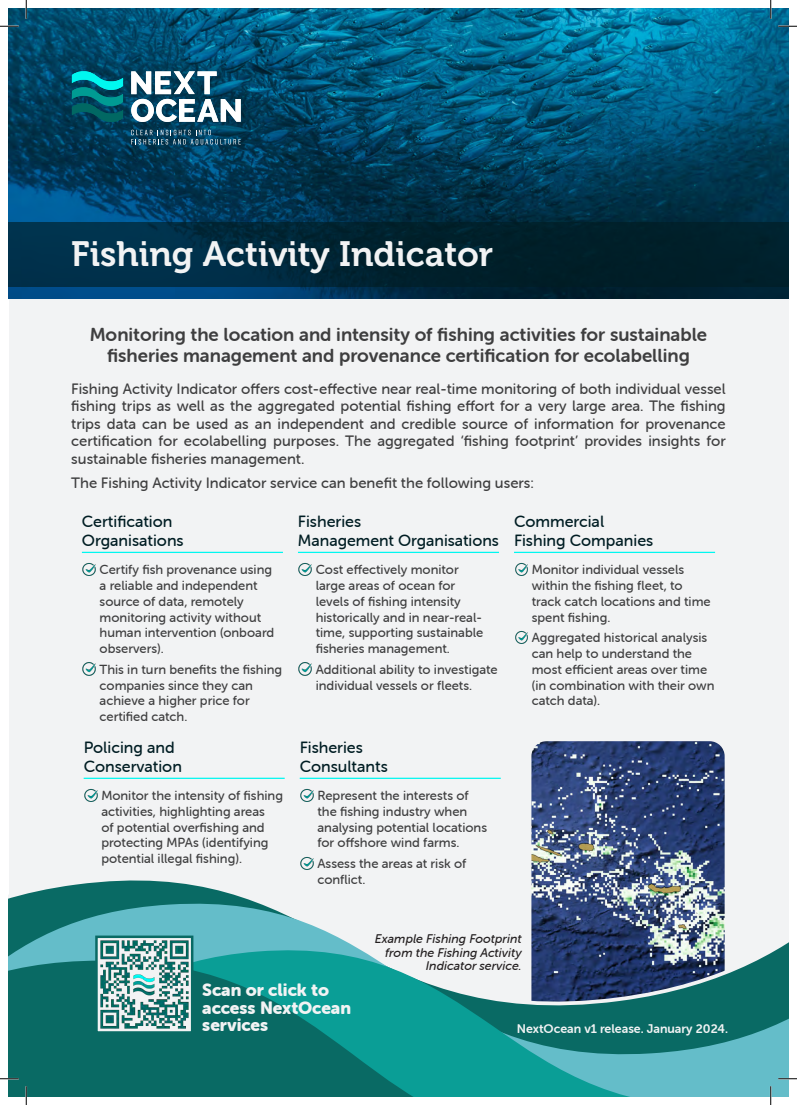
<style>
.page{position:relative;width:797px;height:1105px;background:#fff}
.page>*{position:absolute;margin:0;border:0;box-sizing:border-box;transform-origin:0 0}
.t1{font:35px "Museo 700";color:#f2f3f4}
.t2{font:18.75px/21.2px "Museo Sans Rounded 700";color:#3e3e3f;text-align:center}
.t3{font:17.5px/17.5px "Museo Sans Rounded 900";color:#f2f3f4}
.t4{font:16.25px/19.5px "Museo Sans Rounded 500";color:#001d23}
.t5{font:15px/17.5px "Museo Sans Rounded 500";color:#3e3e3f;text-align:justify}
.t6{font:13.12px/15.8px "Museo Sans Rounded 500";color:#3e3e3f}
.t7{font:italic 12.5px/13.8px "Museo Sans Rounded 500";color:#231f20;text-align:right}
.t8{font:12.5px "Museo Sans Rounded 700";color:#f2f3f4}
</style>
<div class="page">
<div style="left:9px;top:14px;width:779px;height:1082px;background:#f2f3f4"></div>
<img style="left:531px;top:741px;width:193px;height:125px">
<svg style="left:10px;top:866px;width:715px;height:32px"></svg>
<svg style="left:9px;top:898px;width:716px;height:63px"></svg>
<svg style="left:61px;top:943px;width:727px;height:18px"></svg>
<svg style="left:9px;top:961px;width:779px;height:135px;background:#218584"></svg>
<img style="left:9px;top:9px;width:779px;height:289px">
<div style="left:55px;top:54px;width:203px;height:108px;background:#001d23;opacity:.18"></div>
<svg style="left:131px;top:130px;width:110px;height:15px;background:#255972"></svg>
<svg style="left:131px;top:71px;width:110px;height:51px"></svg>
<svg style="left:72px;top:71px;width:51px;height:51px;background:#00747f"></svg>
<div style="left:9px;top:222px;width:779px;height:65px;background:linear-gradient(to right,#00314d,#001a1f)"></div>
<hr style="left:82px;top:552px;width:201px;height:1px;background:#00f7f0">
<img style="left:82px;top:563px;width:14px;height:13px">
<img style="left:82px;top:662px;width:14px;height:14px">
<hr style="left:298px;top:552px;width:201px;height:1px;background:#00f7f0">
<img style="left:298px;top:563px;width:14px;height:13px">
<img style="left:298px;top:662px;width:14px;height:14px">
<hr style="left:514px;top:552px;width:201px;height:1px;background:#00f7f0">
<img style="left:515px;top:563px;width:13px;height:13px">
<img style="left:515px;top:631px;width:13px;height:13px">
<img style="left:98px;top:938px;width:92px;height:93px">
<div style="left:95px;top:935px;width:98px;height:99px;border:2px solid #096a64"></div>
<hr style="left:84px;top:778px;width:201px;height:1px;background:#00f7f0">
<img style="left:84px;top:789px;width:14px;height:13px">
<hr style="left:300px;top:778px;width:201px;height:1px;background:#00f7f0">
<img style="left:300px;top:789px;width:14px;height:13px">
<img style="left:300px;top:857px;width:14px;height:14px">
<svg style="left:0;top:25px;width:19px;height:2px"></svg>
<svg style="left:778px;top:25px;width:19px;height:2px"></svg>
<svg style="left:0;top:1078px;width:19px;height:1px"></svg>
<svg style="left:778px;top:1078px;width:19px;height:1px"></svg>
<svg style="left:25px;top:0;width:2px;height:19px"></svg>
<svg style="left:25px;top:1086px;width:2px;height:19px"></svg>
<svg style="left:770px;top:0;width:1px;height:19px"></svg>
<svg style="left:770px;top:1086px;width:1px;height:19px"></svg>
<h1 class="t1" style="left:71px;top:234px;width:423px">Fishing Activity Indicator</h1>
<h2 class="t2" style="left:90px;top:324px;width:619px">Monitoring the location and intensity of fishing activities for sustainable fisheries management and provenance certification for ecolabelling</h2>
<p class="t5" style="left:71px;top:380px;width:656px">Fishing Activity Indicator offers cost-effective near real-time monitoring of both individual vessel fishing trips as well as the aggregated potential fishing effort for a very large area. The fishing trips data can be used as an independent and credible source of information for provenance certification for ecolabelling purposes. The aggregated ‘fishing footprint’ provides insights for sustainable fisheries management.</p>
<p class="t5" style="left:71px;top:474px;width:464px">The Fishing Activity Indicator service can benefit the following users:</p>
<p class="t4" style="left:82px;top:512px;width:103px">Certification<br>Organisations</p>
<p class="t6" style="left:100px;top:562px;width:176px">Certify fish provenance using a reliable and independent source of data, remotely monitoring activity without human intervention (onboard observers).</p>
<p class="t6" style="left:100px;top:661px;width:184px">This in turn benefits the fishing companies since they can achieve a higher price for certified catch.</p>
<p class="t4" style="left:84px;top:738px;width:100px">Policing and<br>Conservation</p>
<p class="t6" style="left:101px;top:788px;width:183px">Monitor the intensity of fishing activities, highlighting areas<br>of potential overfishing and protecting MPAs (identifying potential illegal fishing).</p>
<p class="t4" style="left:298px;top:512px;width:202px">Fisheries<br>Management Organisations</p>
<p class="t6" style="left:316px;top:562px;width:169px">Cost effectively monitor large areas of ocean for levels of fishing intensity historically and in near-real&shy;time, supporting sustainable fisheries management.</p>
<p class="t6" style="left:316px;top:661px;width:184px">Additional ability to investigate individual vessels or fleets.</p>
<p class="t4" style="left:300px;top:738px;width:90px">Fisheries<br>Consultants</p>
<p class="t6" style="left:317px;top:788px;width:171px">Represent the interests of the fishing industry when analysing potential locations for offshore wind farms.</p>
<p class="t6" style="left:317px;top:856px;width:150px">Assess the areas at risk of conflict.</p>
<p class="t4" style="left:514px;top:512px;width:141px">Commercial<br>Fishing Companies</p>
<p class="t6" style="left:531px;top:562px;width:180px">Monitor individual vessels within the fishing fleet, to track catch locations and time spent fishing.</p>
<p class="t6" style="left:531px;top:630px;width:184px">Aggregated historical analysis can help to understand the most efficient areas over time (in combination with their own catch data).</p>
<p class="t7" style="left:375px;top:932px;width:148px">Example Fishing Footprint from the Fishing Activity<br>Indicator service.</p>
<h3 class="t3" style="left:202px;top:981px;width:150px">Scan or click to access NextOcean services</h3>
<p class="t8" style="left:517px;top:1022px;width:213px">NextOcean v1 release. January 2024.</p>
</div>
